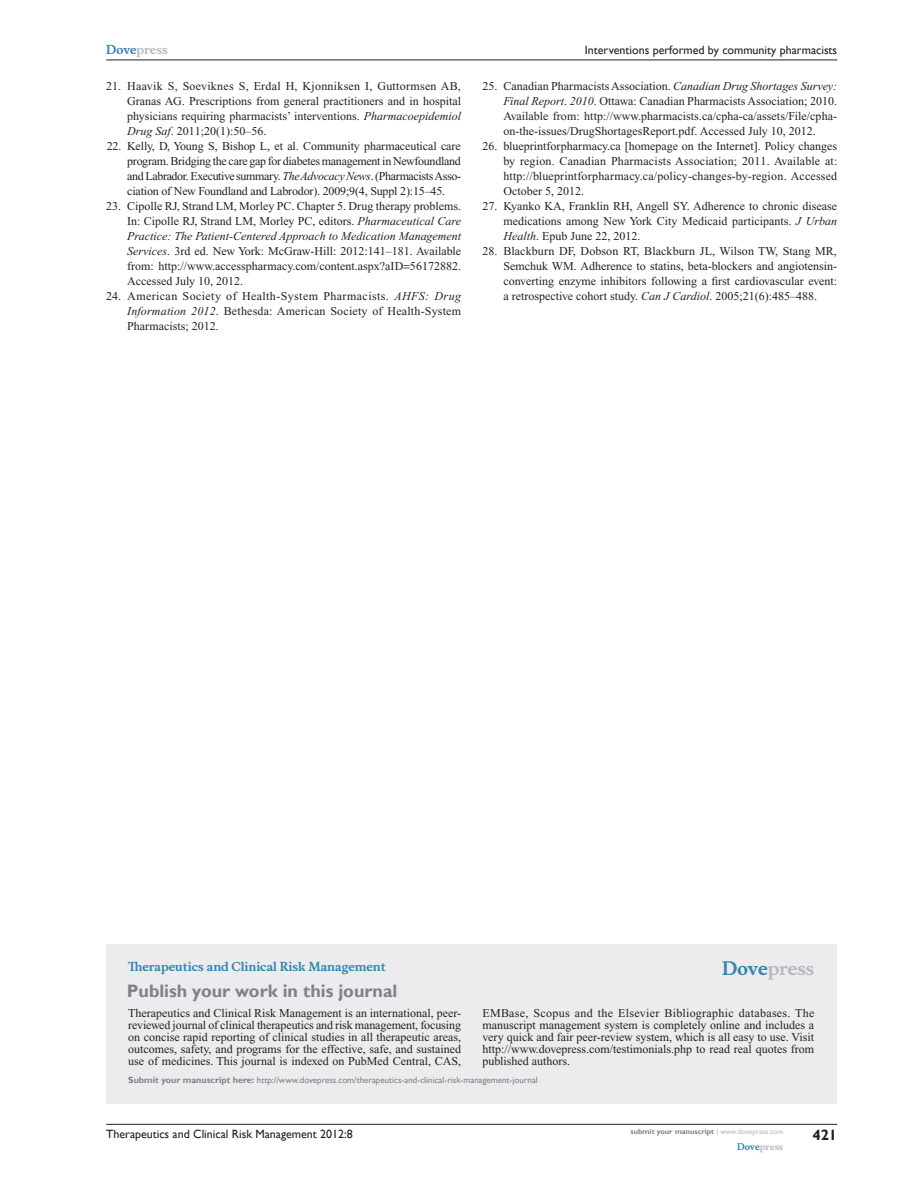
<style>
.page{position:relative;width:918px;height:1188px;background:#fff}
.page>*{position:absolute;margin:0;border:0;box-sizing:border-box;transform-origin:0 0}
.PromBx-H1{font:700 18px "Gill Sans";color:#808285}
.PromBx-Brand{font:700 18px "Musee";color:#b8b9bc}
.t1{font:700 15px "Gill Sans";color:#231f20}
.RefNL2{font:12px/15px "Times New Roman";color:#231f20;text-align:justify}
.PromBx-Tx{font:12px/12px "Times New Roman";color:#231f20;text-align:justify}
.t2{font:12px "Gill Sans";color:#231f20}
.PromBx-JrnlName{font:700 12px "Musee";color:#3485ae}
.t3{font:700 12px "Musee";color:#b8b9bc}
.PromBx-SubmitMssWebA{font:9px "Gill Sans";color:#808285}
.t4{font:700 9px "Musee";color:#b8b9bc}
.t5{font:700 7.5px "Gill Sans";color:#808285}
.s1{color:#3485ae}
.s2{font-style:italic}
.s3{font-weight:700}
.s4{font-weight:400;color:#b8b9bc}
</style>
<div class="page">
<div style="left:106px;top:944px;width:731px;height:159px;background:#ececee"></div>
<hr style="left:106px;top:1124px;width:731px;height:1px;background:#231f20">
<hr style="left:106px;top:60px;width:731px;height:1px;background:#231f20">
<p class="t3" style="left:106px;top:43px;width:63px"><span class="s1">Dove</span>press</p>
<p class="RefNL2" style="left:127px;top:79px;width:335px;text-indent:-21px">21. Haavik S, Soeviknes S, Erdal H, Kjonniksen I, Guttormsen AB, Granas AG. Prescriptions from general practitioners and in hospital physicians requiring pharmacists’ interventions. <span class="s2">Pharmacoepidemiol Drug Saf</span>. 2011;20(1):50–56.</p>
<p class="RefNL2" style="left:127px;top:139px;width:335px;text-indent:-20px">22. Kelly, D, Young S, Bishop L, et al. Community pharmaceutical care program. Bridging the care gap for diabetes management in Newfoundland and Labrador. Executive summary. <span class="s2">The Advocacy News</span>. (Pharmacists Asso&shy;ciation of New Foundland and Labrodor). 2009;9(4, Suppl 2):15–45.</p>
<p class="RefNL2" style="left:127px;top:199px;width:335px;text-indent:-21px">23. Cipolle RJ, Strand LM, Morley PC. Chapter 5. Drug therapy problems.<br>In: Cipolle RJ, Strand LM, Morley PC, editors. <span class="s2">Pharmaceutical Care Practice: The Patient-Centered Approach to Medication Management Services</span>. 3rd ed. New York: McGraw-Hill: 2012:141–181. Available from: http://www.accesspharmacy.com/content.aspx?aID 56172882.<br>Accessed July 10, 2012.</p>
<p class="RefNL2" style="left:127px;top:289px;width:335px;text-indent:-21px">24. American Society of Health-System Pharmacists. <span class="s2">AHFS: Drug Information 2012</span>. Bethesda: American Society of Health-System Pharmacists; 2012.</p>
<p class="t2" style="left:585px;top:43px;width:254px">Interventions performed by community pharmacists</p>
<p class="RefNL2" style="left:503px;top:79px;width:335px;text-indent:-21px">25. Canadian Pharmacists Association. <span class="s2">Canadian Drug Shortages Survey:<br>Final Report</span>. <span class="s2">2010</span>. Ottawa: Canadian Pharmacists Association; 2010.<br>Available from: http://www.pharmacists.ca/cpha-ca/assets/File/cpha&shy;on-the-issues/DrugShortagesReport.pdf. Accessed July 10, 2012.</p>
<p class="RefNL2" style="left:503px;top:139px;width:336px;text-indent:-21px">26. blueprintforpharmacy.ca [homepage on the Internet]. Policy changes by region. Canadian Pharmacists Association; 2011. Available at: http://blueprintforpharmacy.ca/policy-changes-by-region. Accessed October 5, 2012.</p>
<p class="RefNL2" style="left:503px;top:199px;width:335px;text-indent:-21px">27. Kyanko KA, Franklin RH, Angell SY. Adherence to chronic disease medications among New York City Medicaid participants. <span class="s2">J Urban Health</span>. Epub June 22, 2012.</p>
<p class="RefNL2" style="left:503px;top:244px;width:335px;text-indent:-21px">28. Blackburn DF, Dobson RT, Blackburn JL, Wilson TW, Stang MR, Semchuk WM. Adherence to statins, beta-blockers and angiotensin&shy;converting enzyme inhibitors following a first cardiovascular event: a retrospective cohort study. <span class="s2">Can J Cardiol</span>. 2005;21(6):485–488.</p>
<p class="PromBx-JrnlName" style="left:128px;top:959px;width:259px">Therapeutics and Clinical Risk Management</p>
<p class="PromBx-H1" style="left:127px;top:980px;width:272px">Publish your work in this journal</p>
<p class="PromBx-Brand" style="left:722px;top:958px;width:94px"><span class="s1">Dove</span>press</p>
<p class="PromBx-Tx" style="left:128px;top:1007px;width:334px">Therapeutics and Clinical Risk Management is an international, peer&shy;reviewed journal of clinical therapeutics and risk management, focusing on concise rapid reporting of clinical studies in all therapeutic areas, outcomes, safety, and programs for the effective, safe, and sustained use of medicines. This journal is indexed on PubMed Central, CAS,</p>
<p class="PromBx-Tx" style="left:482px;top:1007px;width:333px">EMBase, Scopus and the Elsevier Bibliographic databases. The manuscript management system is completely online and includes a very quick and fair peer-review system, which is all easy to use. Visit http://www.dovepress.com/testimonials.php to read real quotes from published authors.</p>
<p class="PromBx-SubmitMssWebA" style="left:128px;top:1075px;width:411px"><span class="s3">Submit your manuscript here:</span> http://www.dovepress.com/therapeutics-and-clinical-risk-management-journal</p>
<p class="t2" style="left:106px;top:1127px;width:248px">Therapeutics and Clinical Risk Management 2012:8</p>
<p class="t5" style="left:631px;top:1127px;width:154px">submit your manuscript <span class="s4">| www.dovepress.com</span></p>
<p class="t4" style="left:737px;top:1141px;width:48px"><span class="s1">Dove</span>press</p>
<p class="t1" style="left:812px;top:1126px;width:26px">421</p>
</div>
